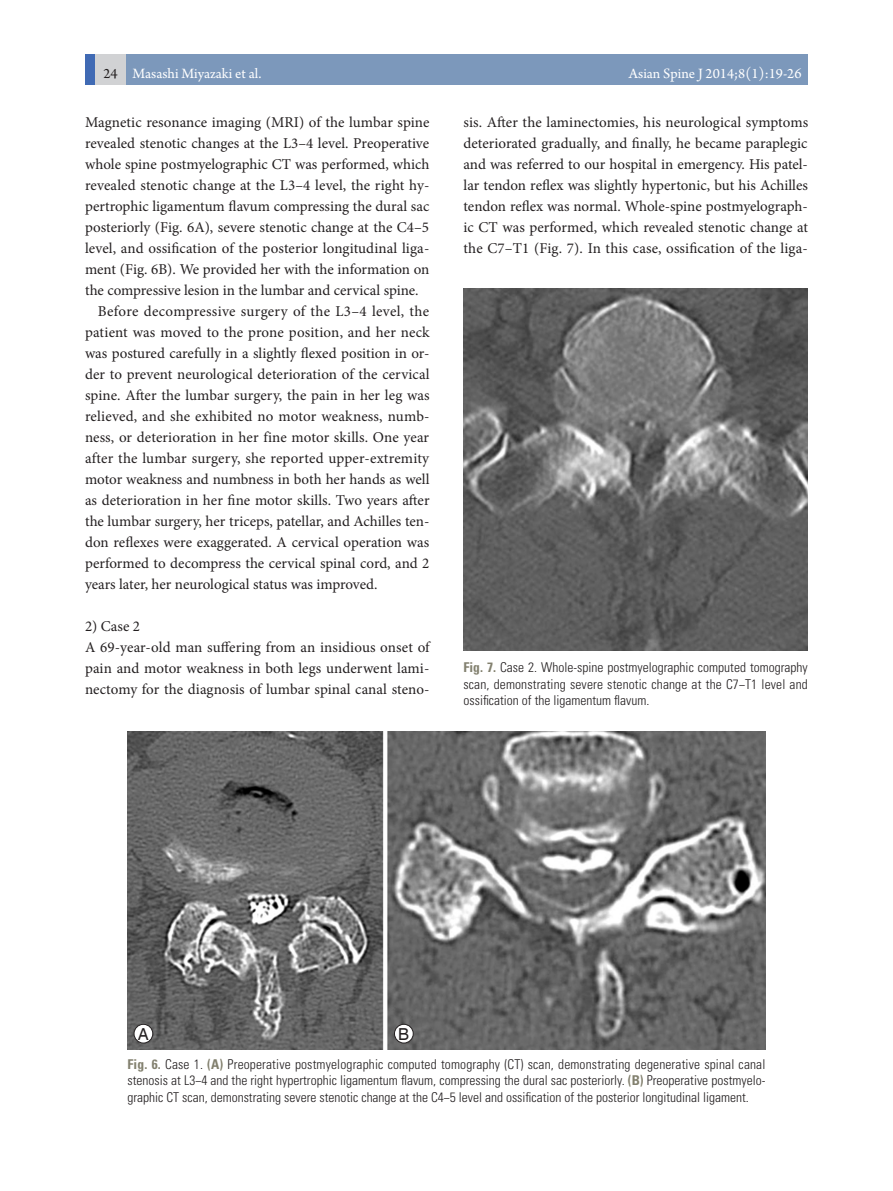
<style>
.page{position:relative;width:893px;height:1191px;background:#fff}
.page>*{position:absolute;margin:0;border:0;box-sizing:border-box;transform-origin:0 0}
.t1{font:16.5px "Helvetica";color:#231f20}
.본문_내용_첫문단{font:15px/21px "Minion Pro";color:#231f20;text-align:justify}
.본문_내용{font:15px/21px "Minion Pro";letter-spacing:-.005em;color:#231f20;text-align:justify}
.t2{font:15px "Arno Pro";color:#fff}
.본문_소제목{font:15px "Minion Pro";color:#231f20}
.t3{font:300 condensed 13.5px/16.2px "Univers LT Std";color:#231f20;text-align:justify}
.s1{color:#231f20}
.s2{font-weight:700;color:#82806e}
</style>
<div class="page">
<div style="left:85px;top:54px;width:58px;height:30px;background:#d1d2d4"></div>
<div style="left:126px;top:54px;width:682px;height:30px;background:#7c98bb"></div>
<div style="left:85px;top:54px;width:10px;height:30px;background:#406ab4"></div>
<img style="left:127px;top:731px;width:638px;height:318px">
<div style="left:134px;top:1024px;width:19px;height:19px;background:#fff;border-radius:50%"></div>
<div style="left:134px;top:1024px;width:19px;height:19px;border:1px solid #231f20;border-radius:50%"></div>
<div style="left:394px;top:1024px;width:19px;height:19px;background:#fff;border-radius:50%"></div>
<div style="left:394px;top:1024px;width:19px;height:19px;border:1px solid #231f20;border-radius:50%"></div>
<img style="left:463px;top:288px;width:345px;height:362px">
<p class="t2" style="left:103px;top:65px;width:160px"><span class="s1">24</span> Masashi Miyazaki et al.</p>
<p class="t2" style="left:629px;top:65px;width:174px">Asian Spine J 2014;8(1):19-26</p>
<p class="본문_내용_첫문단" style="left:85px;top:112px;width:346px">Magnetic resonance imaging (MRI) of the lumbar spine revealed stenotic changes at the L3–4 level. Preoperative whole spine postmyelographic CT was performed, which revealed stenotic change at the L3–4 level, the right hy&shy;pertrophic ligamentum flavum compressing the dural sac posteriorly (Fig. 6A), severe stenotic change at the C4–5 level, and ossification of the posterior longitudinal liga&shy;ment (Fig. 6B). We provided her with the information on the compressive lesion in the lumbar and cervical spine.</p>
<p class="본문_내용" style="left:85px;top:301px;width:346px;text-indent:13px">Before decompressive surgery of the L3–4 level, the patient was moved to the prone position, and her neck was postured carefully in a slightly flexed position in or&shy;der to prevent neurological deterioration of the cervical spine. After the lumbar surgery, the pain in her leg was relieved, and she exhibited no motor weakness, numb&shy;ness, or deterioration in her fine motor skills. One year after the lumbar surgery, she reported upper-extremity motor weakness and numbness in both her hands as well as deterioration in her fine motor skills. Two years after the lumbar surgery, her triceps, patellar, and Achilles ten&shy;don reflexes were exaggerated. A cervical operation was performed to decompress the cervical spinal cord, and 2 years later, her neurological status was improved.</p>
<p class="본문_소제목" style="left:85px;top:616px;width:57px">2) Case 2</p>
<p class="본문_내용_첫문단" style="left:85px;top:637px;width:346px">A 69-year-old man suffering from an insidious onset of pain and motor weakness in both legs underwent lami&shy;nectomy for the diagnosis of lumbar spinal canal steno-</p>
<p class="본문_내용_첫문단" style="left:463px;top:112px;width:346px">sis. After the laminectomies, his neurological symptoms deteriorated gradually, and finally, he became paraplegic and was referred to our hospital in emergency. His patel&shy;lar tendon reflex was slightly hypertonic, but his Achilles tendon reflex was normal. Whole-spine postmyelograph&shy;ic CT was performed, which revealed stenotic change at the C7–T1 (Fig. 7). In this case, ossification of the liga-</p>
<p class="t3" style="left:463px;top:659px;width:346px"><span class="s2">Fig. 7.</span> Case 2. Whole-spine postmyelographic computed tomography scan, demonstrating severe stenotic change at the C7−T1 level and ossification of the ligamentum flavum.</p>
<p class="t1" style="left:138px;top:1024px;width:13px">A</p>
<p class="t1" style="left:398px;top:1024px;width:13px">B</p>
<p class="t3" style="left:127px;top:1056px;width:639px"><span class="s2">Fig. 6.</span> Case 1. <span class="s2">(A)</span> Preoperative postmyelographic computed tomography (CT) scan, demonstrating degenerative spinal canal stenosis at L3−4 and the right hypertrophic ligamentum flavum, compressing the dural sac posteriorly. <span class="s2">(B)</span> Preoperative postmyelo&shy;graphic CT scan, demonstrating severe stenotic change at the C4−5 level and ossification of the posterior longitudinal ligament.</p>
</div>
